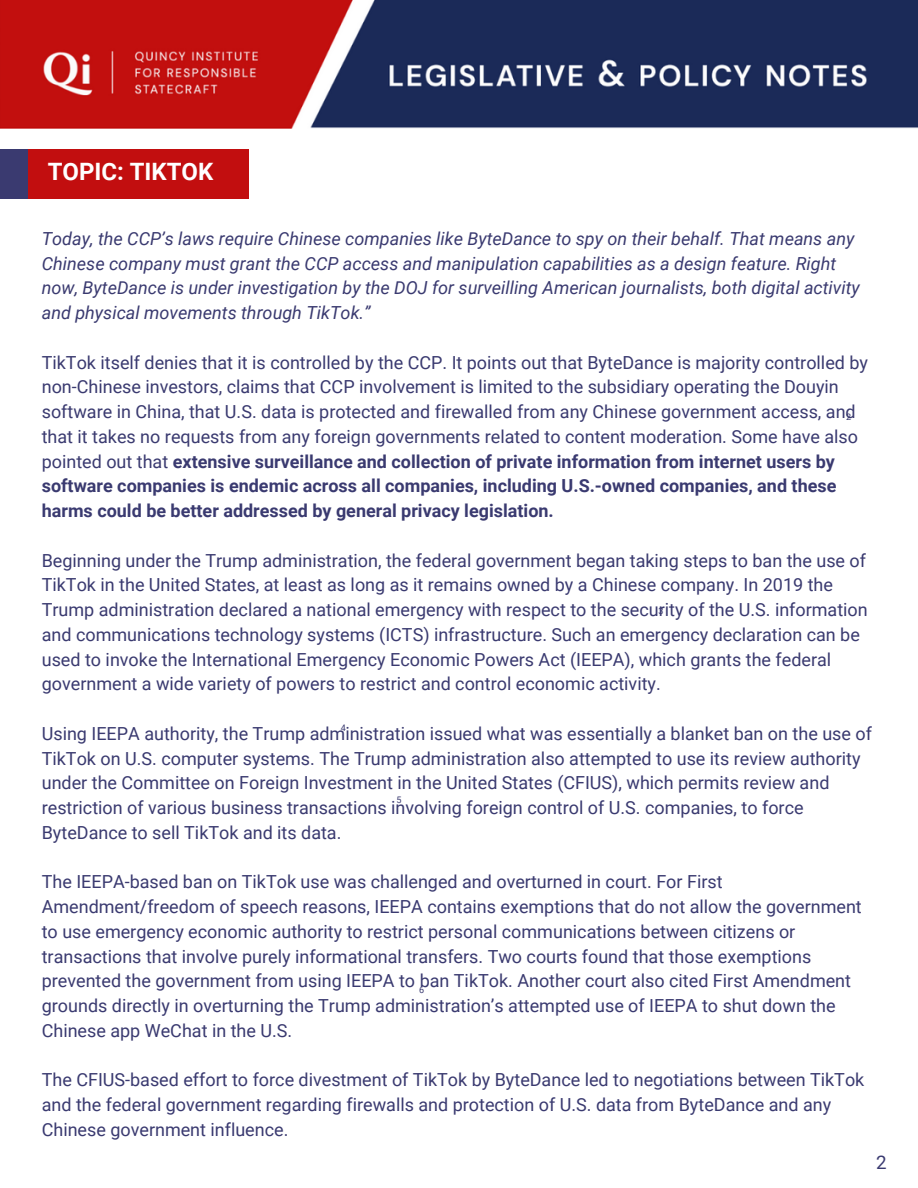
<style>
.page{position:relative;width:918px;height:1188px;background:#fff}
.page>*{position:absolute;margin:0;border:0;box-sizing:border-box;transform-origin:0 0}
.t1{font:700 24px "Roboto";color:#fff}
.t2{font:18.75px "Roboto";color:#3a3a70}
.t3{font:18px/24.8px "Roboto";color:#3a3a70}
.t4{font:italic 18px/24.8px "Roboto";color:#3a3a70}
.t5{font:9px "Roboto";color:#3a3a70}
.s1{font-weight:700}
</style>
<div class="page">
<img style="left:0;top:0;width:918px;height:128px">
<div style="left:0;top:149px;width:56px;height:49px;background:#3a3a70"></div>
<div style="left:28px;top:149px;width:221px;height:49px;background:#c20e0f"></div>
<p class="t1" style="left:48px;top:158px;width:167px">TOPIC: TIKTOK</p>
<p class="t4" style="left:42px;top:226px;width:820px">Today, the CCP’s laws require Chinese companies like ByteDance to spy on their behalf. That means any Chinese company must grant the CCP access and manipulation capabilities as a design feature. Right now, ByteDance is under investigation by the DOJ for surveilling American journalists, both digital activity and physical movements through TikTok.”</p>
<p class="t3" style="left:42px;top:350px;width:828px">TikTok itself denies that it is controlled by the CCP. It points out that ByteDance is majority controlled by non-Chinese investors, claims that CCP involvement is limited to the subsidiary operating the Douyin software in China, that U.S. data is protected and firewalled from any Chinese government access, and that it takes no requests from any foreign governments related to content moderation. Some have also pointed out that <span class="s1">extensive surveillance and collection of private information from internet users by software companies is endemic across all companies, including U.S.-owned companies, and these harms could be better addressed by general privacy legislation.</span></p>
<p class="t3" style="left:42px;top:548px;width:828px">Beginning under the Trump administration, the federal government began taking steps to ban the use of TikTok in the United States, at least as long as it remains owned by a Chinese company. In 2019 the Trump administration declared a national emergency with respect to the security of the U.S. information and communications technology systems (ICTS) infrastructure. Such an emergency declaration can be used to invoke the International Emergency Economic Powers Act (IEEPA), which grants the federal government a wide variety of powers to restrict and control economic activity.</p>
<p class="t3" style="left:42px;top:721px;width:832px">Using IEEPA authority, the Trump administration issued what was essentially a blanket ban on the use of TikTok on U.S. computer systems. The Trump administration also attempted to use its review authority under the Committee on Foreign Investment in the United States (CFIUS), which permits review and restriction of various business transactions involving foreign control of U.S. companies, to force ByteDance to sell TikTok and its data.</p>
<p class="t3" style="left:42px;top:870px;width:822px">The IEEPA-based ban on TikTok use was challenged and overturned in court. For First Amendment/freedom of speech reasons, IEEPA contains exemptions that do not allow the government to use emergency economic authority to restrict personal communications between citizens or transactions that involve purely informational transfers. Two courts found that those exemptions prevented the government from using IEEPA to ban TikTok. Another court also cited First Amendment grounds directly in overturning the Trump administration’s attempted use of IEEPA to shut down the Chinese app WeChat in the U.S.</p>
<p class="t3" style="left:42px;top:1068px;width:824px">The CFIUS-based effort to force divestment of TikTok by ByteDance led to negotiations between TikTok and the federal government regarding firewalls and protection of U.S. data from ByteDance and any<br>Chinese government influence.</p>
<p class="t5" style="left:846px;top:412px;width:7px">2</p>
<p class="t5" style="left:658px;top:606px;width:7px">3</p>
<p class="t5" style="left:341px;top:722px;width:7px">4</p>
<p class="t5" style="left:397px;top:795px;width:7px">5</p>
<p class="t5" style="left:419px;top:985px;width:7px">6</p>
<p class="t2" style="left:876px;top:1152px;width:12px">2</p>
</div>
